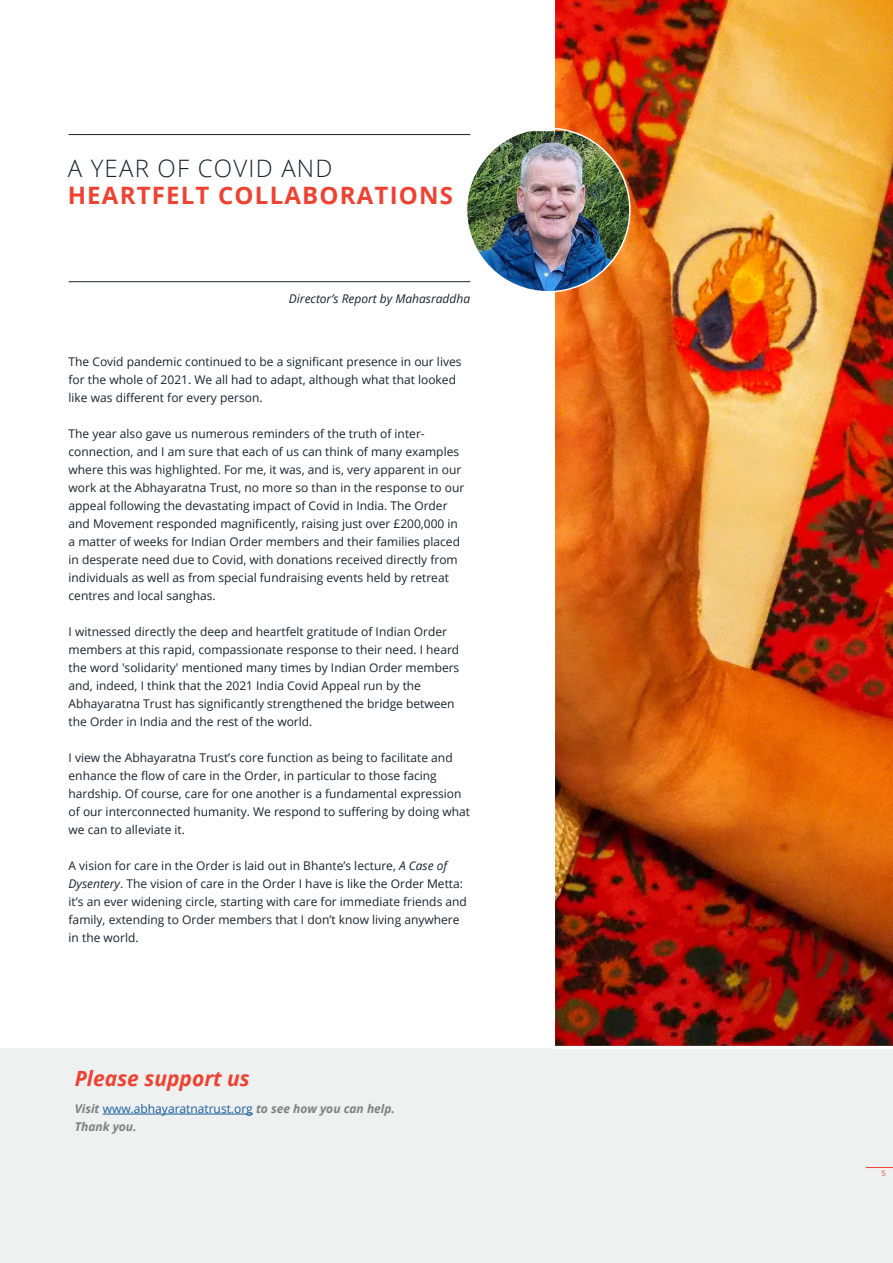
<style>
.page{position:relative;width:893px;height:1263px;background:#fff}
.page>*{position:absolute;margin:0;border:0;box-sizing:border-box;transform-origin:0 0}
.Chapter_Title_-_Alig{font:700 24px "Open Sans";letter-spacing:.05em;color:#ee4232}
.Chapter_Title_-_Alig-2{font:300 24px "Open Sans";letter-spacing:.05em;color:#16242e}
.Body_Text{font:italic 700 21px "Open Sans";color:#ee4232}
.Body_Text-2{font:12px/18px "Open Sans";color:#16242e}
.Body_Text-3{font:italic 700 12px "Open Sans";color:#7f8080}
.Title_Note{font:italic 12px "Open Sans";color:#16242e}
.t1{font:7.5px "Open Sans";color:#ee4232}
.s1{font-style:italic}
.s2{font-weight:400;font-style:normal;color:#175d9e}
</style>
<div class="page">
<div style="left:0;top:1049px;width:893px;height:214px;background:#eff0f0"></div>
<hr style="left:103px;top:1114px;width:150px;height:1px;background:#175d9e">
<img style="left:555px;top:0;width:338px;height:1046px">
<svg style="left:866px;top:1167px;width:27px;height:1px"></svg>
<img style="left:466px;top:131px;width:164px;height:161px">
<hr style="left:69px;top:134px;width:401px;height:1px;background:#16242e">
<hr style="left:69px;top:281px;width:401px;height:1px;background:#16242e">
<p class="Chapter_Title_-_Alig-2" style="left:68px;top:152px;width:266px">A YEAR OF COVID AND</p>
<p class="Chapter_Title_-_Alig" style="left:68px;top:178px;width:387px">HEARTFELT COLLABORATIONS</p>
<p class="Title_Note" style="left:289px;top:290px;width:183px">Director’s Report by Mahasraddha</p>
<p class="Body_Text-2" style="left:69px;top:352px;width:394px">The Covid pandemic continued to be a significant presence in our lives for the whole of 2021. We all had to adapt, although what that looked like was different for every person.</p>
<p class="Body_Text-2" style="left:69px;top:424px;width:397px">The year also gave us numerous reminders of the truth of inter&shy;connection, and I am sure that each of us can think of many examples where this was highlighted. For me, it was, and is, very apparent in our work at the Abhayaratna Trust, no more so than in the response to our appeal following the devastating impact of Covid in India. The Order and Movement responded magnificently, raising just over £200,000 in a matter of weeks for Indian Order members and their families placed in desperate need due to Covid, with donations received directly from individuals as well as from special fundraising events held by retreat centres and local sanghas.</p>
<p class="Body_Text-2" style="left:69px;top:622px;width:392px">I witnessed directly the deep and heartfelt gratitude of Indian Order members at this rapid, compassionate response to their need. I heard the word 'solidarity' mentioned many times by Indian Order members and, indeed, I think that the 2021 India Covid Appeal run by the Abhayaratna Trust has significantly strengthened the bridge between the Order in India and the rest of the world.</p>
<p class="Body_Text-2" style="left:69px;top:748px;width:403px">I view the Abhayaratna Trust’s core function as being to facilitate and enhance the flow of care in the Order, in particular to those facing hardship. Of course, care for one another is a fundamental expression of our interconnected humanity. We respond to suffering by doing what we can to alleviate it.</p>
<p class="Body_Text-2" style="left:69px;top:856px;width:400px">A vision for care in the Order is laid out in Bhante’s lecture, <span class="s1">A Case of Dysentery</span>. The vision of care in the Order I have is like the Order Metta: it’s an ever widening circle, starting with care for immediate friends and family, extending to Order members that I don’t know living anywhere in the world.</p>
<p class="Body_Text" style="left:75px;top:1064px;width:177px">Please support us</p>
<p class="Body_Text-3" style="left:75px;top:1100px;width:322px">Visit <span class="s2">www.abhayaratnatrust.org</span> to see how you can help.</p>
<p class="Body_Text-3" style="left:75px;top:1118px;width:63px">Thank you.</p>
<p class="t1" style="left:882px;top:1168px;width:6px">5</p>
</div>
